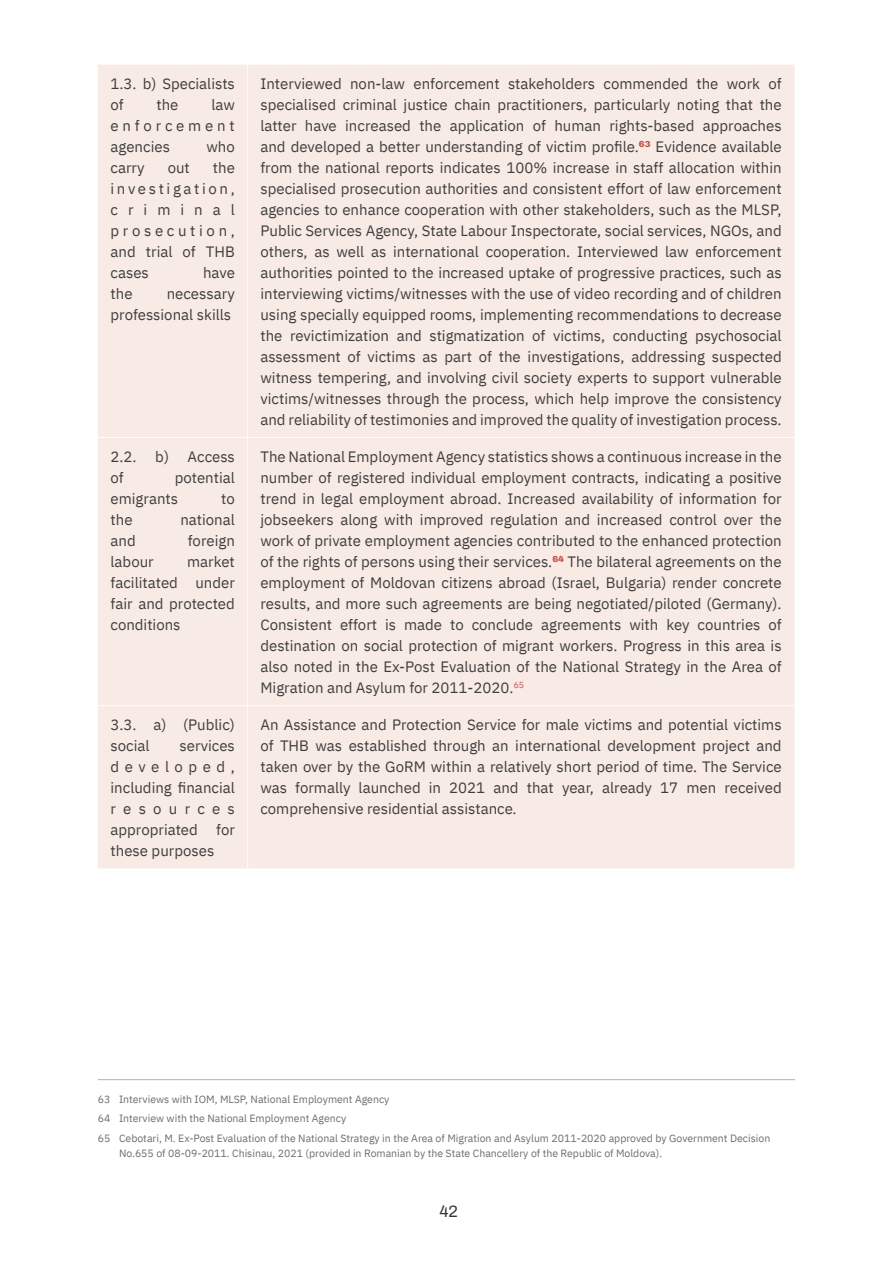
<style>
.page{position:relative;width:893px;height:1263px;background:#fff}
.page>*{position:absolute;margin:0;border:0;box-sizing:border-box;transform-origin:0 0}
.t1{font:600 16.5px "Archivo";color:#323738}
.t2{font:15px/21px "IBM Plex Sans";color:#3e3e3f;text-align:justify}
.t3{font:10.5px/19.2px "IBM Plex Sans";color:#6c6d70}
</style>
<div class="page">
<div style="left:98px;top:65px;width:696px;height:803px;background:#f8eae4"></div>
<hr style="left:247px;top:65px;width:1px;height:372px;background:#fff">
<hr style="left:98px;top:437px;width:150px;height:1px;background:#fff">
<hr style="left:248px;top:437px;width:546px;height:1px;background:#fff">
<hr style="left:247px;top:438px;width:1px;height:267px;background:#fff">
<hr style="left:98px;top:705px;width:150px;height:1px;background:#fff">
<hr style="left:248px;top:705px;width:546px;height:1px;background:#fff">
<hr style="left:247px;top:706px;width:1px;height:162px;background:#fff">
<hr style="left:98px;top:1079px;width:697px;height:1px;background:#e0a193">
<p class="t2" style="left:111px;top:72px;width:126px">1.3. b) Specialists of</p>
<p class="t2" style="left:111px;top:93px;width:126px;text-indent:101px">law enforcement agencies</p>
<p class="t2" style="left:157px;top:93px;width:24px">the</p>
<p class="t2" style="left:206px;top:135px;width:30px">who</p>
<p class="t2" style="left:111px;top:156px;width:126px;text-indent:102px">the investigation, criminal prosecution, and trial of THB cases</p>
<p class="t2" style="left:111px;top:156px;width:36px">carry</p>
<p class="t2" style="left:168px;top:156px;width:24px">out</p>
<p class="t2" style="left:203px;top:261px;width:33px">have</p>
<p class="t2" style="left:111px;top:282px;width:24px">the</p>
<p class="t2" style="left:111px;top:282px;width:126px;text-align:right">necessary professional skills</p>
<p class="t2" style="left:111px;top:445px;width:126px">2.2. b) Access of</p>
<p class="t2" style="left:111px;top:466px;width:126px;text-indent:64px">potential emigrants</p>
<p class="t2" style="left:221px;top:487px;width:15px">to</p>
<p class="t2" style="left:111px;top:508px;width:24px">the</p>
<p class="t2" style="left:180px;top:508px;width:56px">national</p>
<p class="t2" style="left:111px;top:529px;width:27px">and</p>
<p class="t2" style="left:188px;top:529px;width:49px">foreign</p>
<p class="t2" style="left:111px;top:550px;width:45px">labour</p>
<p class="t2" style="left:111px;top:550px;width:126px;text-indent:77px">market facilitated under fair and protected conditions</p>
<p class="t2" style="left:111px;top:713px;width:126px">3.3. a) (Public) social</p>
<p class="t2" style="left:111px;top:734px;width:126px;text-indent:69px">services developed, including financial resources appropriated for these purposes</p>
<p class="t2" style="left:260px;top:72px;width:523px">Interviewed non-law enforcement stakeholders commended the work of specialised criminal justice chain practitioners, particularly noting that the latter have increased the application of human rights-based approaches and developed a better understanding of victim profile.<sup>63</sup> Evidence available from the national reports indicates 100% increase in staff allocation within specialised prosecution authorities and consistent effort of law enforcement agencies to enhance cooperation with other stakeholders, such as the MLSP, Public Services Agency, State Labour Inspectorate, social services, NGOs, and others, as well as international cooperation. Interviewed law enforcement authorities pointed to the increased uptake of progressive practices, such as interviewing victims/witnesses with the use of video recording and of children using specially equipped rooms, implementing recommendations to decrease the revictimization and stigmatization of victims, conducting psychosocial assessment of victims as part of the investigations, addressing suspected witness tempering, and involving civil society experts to support vulnerable victims/witnesses through the process, which help improve the consistency and reliability of testimonies and improved the quality of investigation process.</p>
<p class="t2" style="left:260px;top:445px;width:523px">The National Employment Agency statistics shows a continuous increase in the number of registered individual employment contracts, indicating a positive trend in legal employment abroad. Increased availability of information for jobseekers along with improved regulation and increased control over the work of private employment agencies contributed to the enhanced protection of the rights of persons using their services.<sup>64</sup> The bilateral agreements on the employment of Moldovan citizens abroad (Israel, Bulgaria) render concrete results, and more such agreements are being negotiated/piloted (Germany).<br>Consistent effort is made to conclude agreements with key countries of destination on social protection of migrant workers. Progress in this area is also noted in the Ex-Post Evaluation of the National Strategy in the Area of Migration and Asylum for 2011-2020.<sup>65</sup></p>
<p class="t2" style="left:260px;top:713px;width:523px">An Assistance and Protection Service for male victims and potential victims of THB was established through an international development project and taken over by the GoRM within a relatively short period of time. The Service was formally launched in 2021 and that year, already 17 men received comprehensive residential assistance.</p>
<p class="t3" style="left:98px;top:1089px;width:674px">63 Interviews with IOM, MLSP, National Employment Agency<br>64 Interview with the National Employment Agency<br>65 Cebotari, M. Ex-Post Evaluation of the National Strategy in the Area of Migration and Asylum 2011-2020 approved by Government Decision</p>
<p class="t3" style="left:119px;top:1142px;width:545px">No.655 of 08-09-2011. Chisinau, 2021 (provided in Romanian by the State Chancellery of the Republic of Moldova).</p>
<p class="t1" style="left:439px;top:1199px;width:20px">42</p>
</div>
